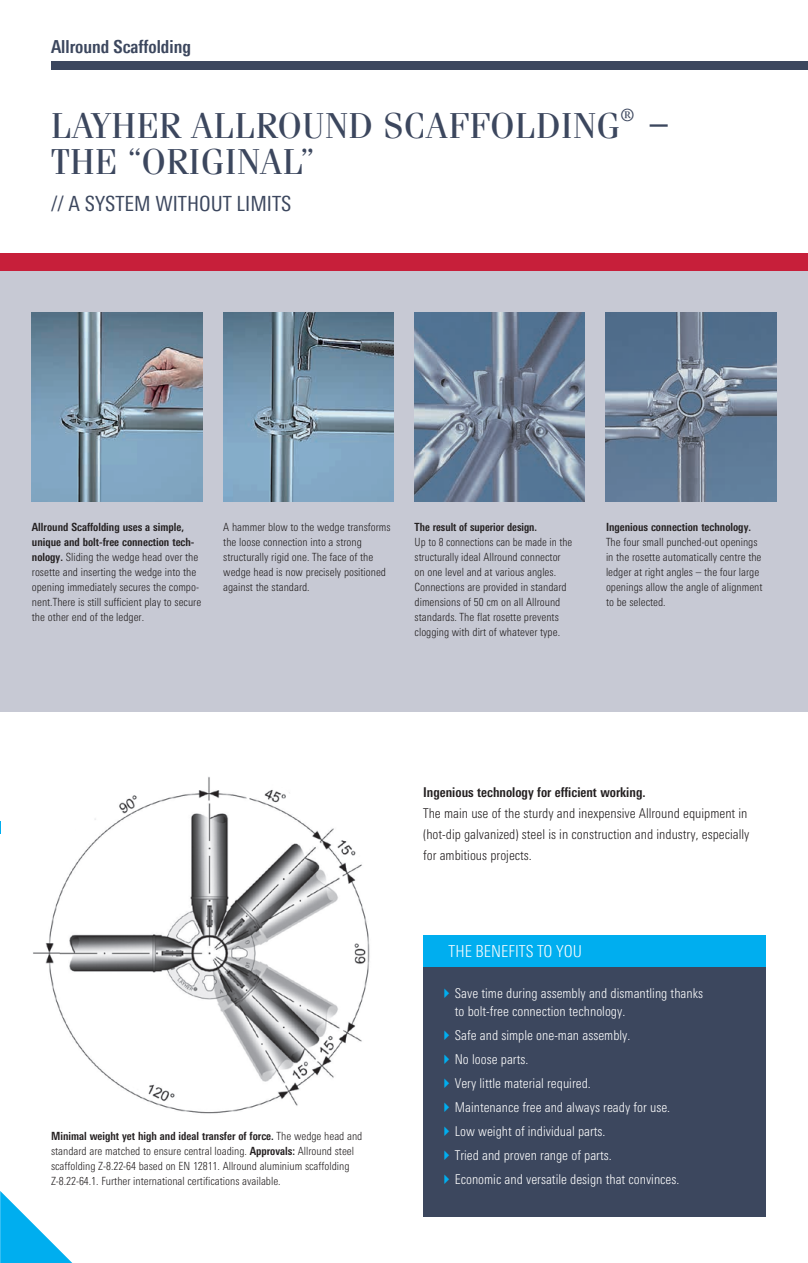
<style>
.page{position:relative;width:808px;height:1263px;background:#fff}
.page>*{position:absolute;margin:0;border:0;box-sizing:border-box;transform-origin:0 0}
.t1{font:36px "Fenice Pro ITC";letter-spacing:.01em;color:#3c475e}
.t2{font:21px "Linotype Univers 420 Cn";color:#3c475e}
.t3{font:700 18px "Linotype Univers 620 Cn";color:#3c475e}
.t4{font:17.55px "Fenice Pro ITC";color:#3c475e}
.t5{font:300 16.5px "Linotype Univers 320 Cn";color:#fff}
.t6{font:300 condensed 13.5px/24px "LT Univers";color:#fff}
.t7{font:300 condensed 13.5px/21px "LT Univers";color:#231f20}
.t8{font:700 condensed 13.5px "LT Univers";color:#231f20}
.t9{font:300 condensed 11.25px/15px "LT Univers";color:#231f20}
.t10{font:700 condensed 11.25px "LT Univers";color:#231f20}
.s1{font-weight:700}
</style>
<div class="page">
<div style="left:51px;top:62px;width:757px;height:8px;background:#3c475e"></div>
<div style="left:423px;top:956px;width:342px;height:261px;background:#3c475e"></div>
<div style="left:423px;top:935px;width:342px;height:31px;background:#00aeef"></div>
<img style="left:33px;top:777px;width:337px;height:337px">
<div style="left:0;top:270px;width:808px;height:441px;background:#c7c9d4"></div>
<img style="left:32px;top:312px;width:170px;height:189px">
<img style="left:415px;top:312px;width:170px;height:189px">
<img style="left:223px;top:312px;width:170px;height:189px">
<img style="left:606px;top:312px;width:170px;height:189px">
<div style="left:0;top:253px;width:808px;height:17px;background:#c71f3a"></div>
<svg style="left:0;top:711px;width:1px;height:123px"></svg>
<svg style="left:0;top:1191px;width:72px;height:72px"></svg>
<h3 class="t3" style="left:51px;top:36px;width:141px">Allround Scaffolding</h3>
<h1 class="t1" style="left:51px;top:104px;width:45px">LAYHER</h1>
<h1 class="t1" style="left:191px;top:104px;width:431px">ALLROUND SCAFFOLDING</h1>
<h3 class="t4" style="left:621px;top:105px;width:15px">®</h3>
<h1 class="t1" style="left:51px;top:140px;width:23px">THE</h1>
<h1 class="t1" style="left:127px;top:140px;width:189px">“ORIGINAL”</h1>
<h2 class="t2" style="left:51px;top:191px;width:225px">// A SYSTEM WITHOUT LI MITS</h2>
<h1 class="t1" style="left:650px;top:104px;width:19px">–</h1>
<p class="t9" style="left:32px;top:519px;width:171px"><span class="s1">Allround Scaffolding uses a simple, unique and bolt-free connection tech&shy;nology.</span> Sliding the wedge head over the rosette and inserting the wedge into the opening immediately secures the compo&shy;nent.There is still sufficient play to secure the other end of the ledger.</p>
<p class="t9" style="left:223px;top:519px;width:169px">A hammer blow to the wedge transforms the loose connection into a strong structurally rigid one. The face of the wedge head is now precisely positioned against the standard.</p>
<p class="t10" style="left:415px;top:520px;width:124px">The result of superior design.</p>
<p class="t9" style="left:415px;top:534px;width:159px">Up to 8 connections can be made in the structurally ideal Allround connector on one level and at various angles.<br>Connections are provided in standard dimensions of 50 cm on all Allround standards. The flat rosette prevents clogging with dirt of whatever type.</p>
<p class="t10" style="left:606px;top:520px;width:147px">Ingenious connection technology.</p>
<p class="t9" style="left:606px;top:534px;width:158px">The four small punched-out openings in the rosette automatically centre the ledger at right angles – the four large openings allow the angle of alignment to be selected.</p>
<p class="t8" style="left:423px;top:784px;width:224px">Ingenious technology for efficient working.</p>
<p class="t7" style="left:423px;top:803px;width:328px">The main use of the sturdy and inexpensive Allround equipment in (hot-dip galvanized) steel is in construction and industry, especially for ambitious projects.</p>
<p class="t9" style="left:51px;top:1128px;width:313px"><span class="s1">Minimal weight yet high and ideal transfer of force.</span> The wedge head and standard are matched to ensure central loading. <span class="s1">Approvals:</span> Allround steel scaffolding Z-8.22-64 based on EN 12811. Allround aluminium scaffolding Z-8.22-64.1. Further international certifications available.</p>
<h3 class="t5" style="left:449px;top:941px;width:135px">THE BENEFITS TO YOU</h3>
<p class="t6" style="left:455px;top:984px;width:250px;line-height:18px">Save time during assembly and dismantling thanks to bolt-free connection technology.</p>
<p class="t6" style="left:455px;top:1023px;width:226px">Safe and simple one-man assembly.<br>No loose parts.<br>Very little material required.<br>Maintenance free and always ready for use.<br>Low weight of individual parts.<br>Tried and proven range of parts.<br>Economic and versatile design that convinces.</p>
</div>
